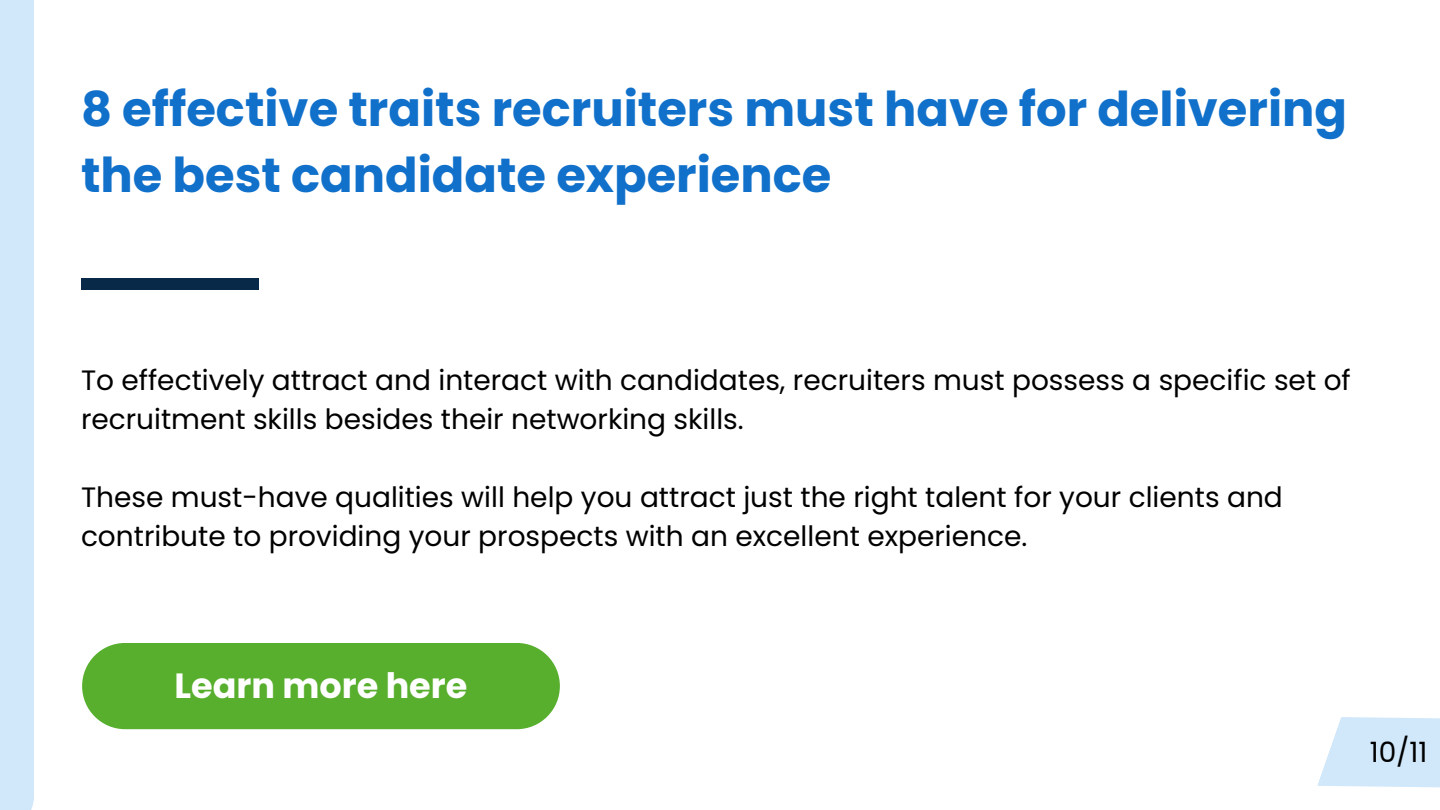
<style>
.page{position:relative;width:1440px;height:810px;background:#fff}
.page>*{position:absolute;margin:0;border:0;box-sizing:border-box;transform-origin:0 0}
.t1{font:700 48px/66.8px "Poppins";color:#1070ca}
.t2{font:700 35px "Poppins";color:#fff}
.t3{font:28px/39px "Poppins";color:#000}
</style>
<div class="page">
<div style="left:0;top:0;width:34px;height:810px;background:#d1e8fb"></div>
<div style="left:81px;top:279px;width:177px;height:11px;background:#082948"></div>
<div style="left:82px;top:643px;width:478px;height:86px;background:#57af2d;border-radius:43px"></div>
<svg style="left:1317px;top:717px;width:123px;height:71px;background:#d6eafb"></svg>
<p class="t1" style="left:81px;top:76px;width:1268px">8 effective traits recruiters must have for delivering the best candidate experience</p>
<p class="t3" style="left:81px;top:361px;width:1271px">To effectively attract and interact with candidates, recruiters must possess a specific set of recruitment skills besides their networking skills.</p>
<p class="t3" style="left:81px;top:478px;width:1203px">These must-have qualities will help you attract just the right talent for your clients and contribute to providing your prospects with an excellent experience.</p>
<p class="t2" style="left:174px;top:661px;width:294px">Learn more here</p>
<p class="t3" style="left:1370px;top:732px;width:59px">10/11</p>
</div>
